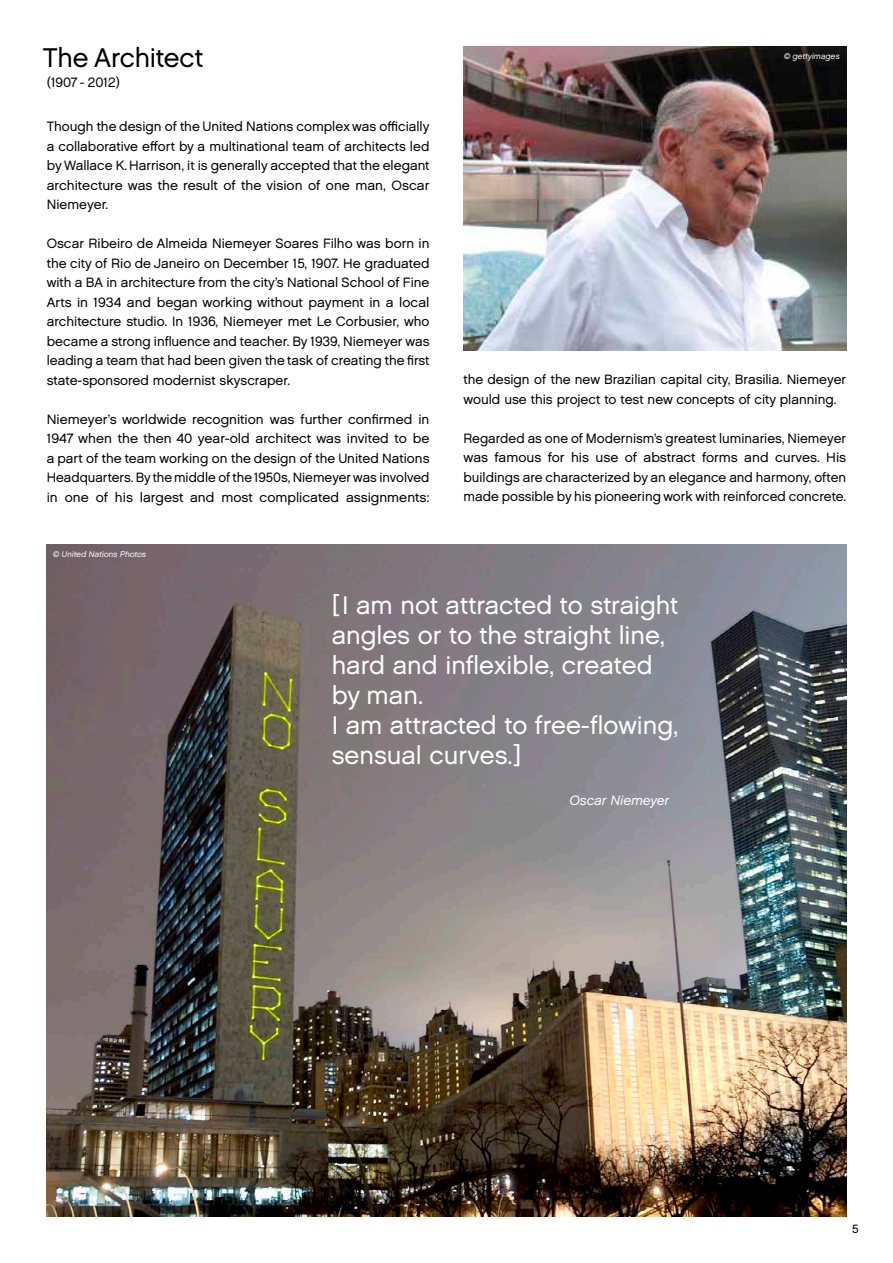
<style>
.page{position:relative;width:893px;height:1263px;background:#fff}
.page>*{position:absolute;margin:0;border:0;box-sizing:border-box;transform-origin:0 0}
.t1{font:27px "LEGO Chalet 60";letter-spacing:-.01em;color:#000}
.t2{font:25.5px/30px "LEGO Chalet 60";color:#fff}
.t3{font:13.5px/19.5px "LEGO Chalet 60";color:#000;text-align:justify}
.t4{font:italic 13.5px "LEGO Chalet 60";color:#fff}
.t5{font:12px "LEGO Chalet 60";color:#000}
.t6{font:italic 8.25px "LEGO Chalet 60";color:#fff}
</style>
<div class="page">
<img style="left:463px;top:47px;width:383px;height:304px">
<img style="left:47px;top:544px;width:799px;height:672px">
<h1 class="t1" style="left:43px;top:41px;width:162px">The Architect</h1>
<p class="t3" style="left:47px;top:72px;width:75px">(1907 - 2012)</p>
<p class="t3" style="left:47px;top:117px;width:384px">Though the design of the United Nations complex was officially a collaborative effort by a multinational team of architects led by Wallace K. Harrison, it is generally accepted that the elegant architecture was the result of the vision of one man, Oscar Niemeyer.</p>
<p class="t3" style="left:47px;top:234px;width:384px">Oscar Ribeiro de Almeida Niemeyer Soares Filho was born in the city of Rio de Janeiro on December 15, 1907. He graduated with a BA in architecture from the city’s National School of Fine Arts in 1934 and began working without payment in a local architecture studio. In 1936, Niemeyer met Le Corbusier, who became a strong influence and teacher. By 1939, Niemeyer was leading a team that had been given the task of creating the first state-sponsored modernist skyscraper.</p>
<p class="t3" style="left:47px;top:409px;width:384px">Niemeyer’s worldwide recognition was further confirmed in 1947 when the then 40 year-old architect was invited to be a part of the team working on the design of the United Nations Headquarters. By the middle of the 1950s, Niemeyer was involved in one of his largest and most complicated assignments:</p>
<p class="t6" style="left:53px;top:549px;width:95px">© United Nations Photos</p>
<p class="t6" style="left:784px;top:51px;width:57px">© gettyimages</p>
<p class="t3" style="left:463px;top:370px;width:384px">the design of the new Brazilian capital city, Brasilia. Niemeyer would use this project to test new concepts of city planning.</p>
<p class="t3" style="left:463px;top:428px;width:384px">Regarded as one of Modernism’s greatest luminaries, Niemeyer was famous for his use of abstract forms and curves. His buildings are characterized by an elegance and harmony, often made possible by his pioneering work with reinforced concrete.</p>
<h2 class="t2" style="left:332px;top:590px;width:348px">[I am not attracted to straight angles or to the straight line, hard and inflexible, created by man.<br>I am attracted to free-flowing, sensual curves.]</h2>
<p class="t4" style="left:570px;top:792px;width:101px">Oscar Niemeyer</p>
<p class="t5" style="left:852px;top:1222px;width:9px">5</p>
</div>
